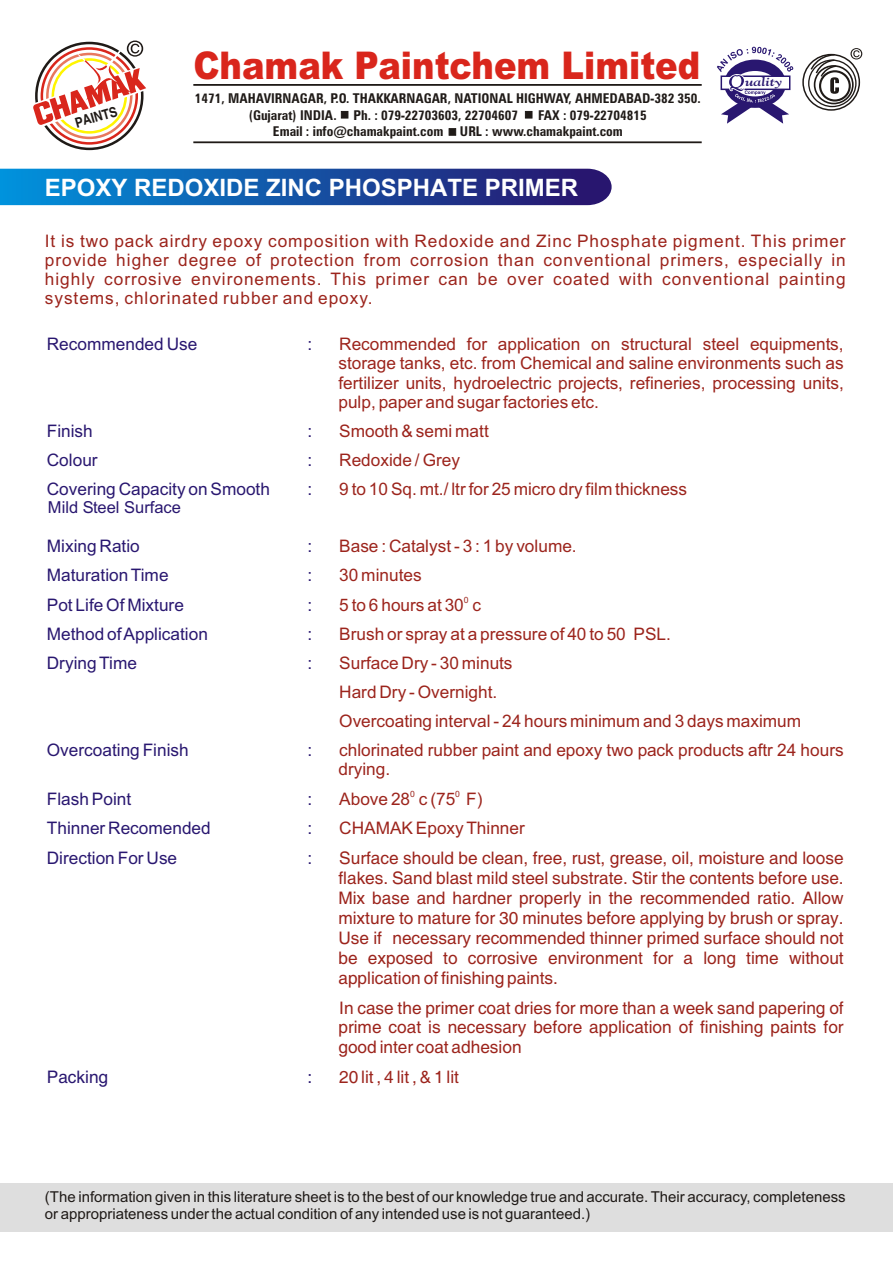
<style>
.page{position:relative;width:894px;height:1263px;background:#fff}
.page>*{position:absolute;margin:0;border:0;box-sizing:border-box;transform-origin:0 0}
.t1{font:900 38.25px "Arial";color:#d9261c;scale:.88 1}
.t2{font:700 24px "Arial";color:#fff}
.t3{font:17.25px/29px "Arial";color:#9c241c}
.t4{font:17.25px/20px "Helvetica";color:#9c241c;text-align:justify}
.t5{font:17.25px "Arial";color:#291770}
.t6{font:17.25px "Helvetica";color:#291770}
.t7{font:16.5px "Arial";color:#291770}
.t8{font:15px/16.8px "Arial";color:#1f1a17}
.t9{font:700 condensed 13.5px/16.2px "Zurich BT";color:#1f1a17}
.t10{font:italic 700 12.45px "Goudy Ol St BT";color:#291770;scale:1.28 1}
.t11{font:8.7px "Arial";color:#9c241c}
</style>
<div class="page">
<svg style="left:0;top:169px;width:612px;height:36px;background:#1653a4"></svg>
<div style="left:0;top:1183px;width:893px;height:48px;background:#dedede"></div>
<hr style="left:193px;top:84px;width:509px;height:2px;background:#1f1a17">
<hr style="left:193px;top:141px;width:509px;height:2px;background:#1f1a17">
<div style="left:449px;top:128px;width:7px;height:7px;background:#1f1a17;border:1px solid #1f1a17"></div>
<div style="left:525px;top:111px;width:7px;height:7px;background:#1f1a17"></div>
<div style="left:341px;top:111px;width:7px;height:7px;background:#1f1a17;border:1px solid #1f1a17"></div>
<svg style="left:802px;top:48px;width:60px;height:63px"></svg>
<svg style="left:717px;top:47px;width:76px;height:77px"></svg>
<svg style="left:33px;top:41px;width:113px;height:109px"></svg>
<h1 class="t1" style="left:193px;top:51px;width:578px">Chamak Paintchem Limited</h1>
<p class="t9" style="left:249px;top:92px;width:453px;text-indent:-54px">1471, MAHAVIRNAGAR, P.O. THAKKARNAGAR, NATIONAL HIGHWAY, AHMEDABAD-382 350. (Gujarat) INDIA. Ph. : 079-22703603, 22704607</p>
<p class="t9" style="left:273px;top:108px;width:375px;text-indent:265px">FAX : 079-22704815<br>Email : info@chamakpaint.com URL : www.chamakpaint.com</p>
<h2 class="t2" style="left:45px;top:178px;width:535px">EPOXY REDOXIDE ZINC PHOSPHATE PRIMER</h2>
<p class="t10" style="left:745px;top:77px;width:30px">uality</p>
<p class="t3" style="left:45px;top:232px;width:802px;line-height:19.2px;text-align:justify">It is two pack airdry epoxy composition with Redoxide and Zinc Phosphate pigment. This primer provide higher degree of protection from corrosion than conventional primers, especially in highly corrosive environements. This primer can be over coated with conventional painting systems, chlorinated rubber and epoxy.</p>
<p class="t5" style="left:47px;top:338px;width:152px">Recommended Use</p>
<p class="t5" style="left:307px;top:338px;width:6px">:</p>
<p class="t5" style="left:47px;top:424px;width:48px">Finish</p>
<p class="t5" style="left:307px;top:424px;width:6px">:</p>
<p class="t5" style="left:47px;top:453px;width:52px">Colour</p>
<p class="t5" style="left:307px;top:453px;width:6px">:</p>
<p class="t5" style="left:47px;top:482px;width:225px">Covering Capacity on Smooth</p>
<p class="t5" style="left:307px;top:482px;width:6px">:</p>
<p class="t7" style="left:48px;top:501px;width:135px">Mild Steel Surface</p>
<p class="t5" style="left:47px;top:540px;width:94px">Mixing Ratio</p>
<p class="t5" style="left:307px;top:540px;width:6px">:</p>
<p class="t5" style="left:47px;top:569px;width:123px">Maturation Time</p>
<p class="t5" style="left:307px;top:569px;width:6px">:</p>
<p class="t5" style="left:47px;top:599px;width:139px">Pot Life Of Mixture</p>
<p class="t5" style="left:307px;top:599px;width:6px">:</p>
<p class="t5" style="left:47px;top:628px;width:163px">Method of Application</p>
<p class="t5" style="left:307px;top:628px;width:6px">:</p>
<p class="t5" style="left:47px;top:657px;width:92px">Drying Time</p>
<p class="t5" style="left:307px;top:657px;width:6px">:</p>
<p class="t5" style="left:47px;top:743px;width:143px">Overcoating Finish</p>
<p class="t5" style="left:307px;top:743px;width:6px">:</p>
<p class="t5" style="left:47px;top:793px;width:86px">Flash Point</p>
<p class="t5" style="left:307px;top:793px;width:6px">:</p>
<p class="t5" style="left:47px;top:822px;width:165px">Thinner Recomended</p>
<p class="t5" style="left:307px;top:822px;width:6px">:</p>
<p class="t5" style="left:47px;top:851px;width:132px">Direction For Use</p>
<p class="t5" style="left:307px;top:851px;width:6px">:</p>
<p class="t6" style="left:47px;top:1071px;width:63px">Packing</p>
<p class="t6" style="left:307px;top:1071px;width:6px">:</p>
<p class="t3" style="left:338px;top:336px;width:507px;line-height:19.2px;text-align:justify">Recommended for application on structural steel equipments, storage tanks, etc. from Chemical and saline environments such as fertilizer units, hydroelectric projects, refineries, processing units, pulp, paper and sugar factories etc.</p>
<p class="t3" style="left:339px;top:418px;width:349px">Smooth &amp; semi matt<br>Redoxide / Grey<br>9 to 10 Sq. mt./ ltr for 25 micro dry film thickness</p>
<p class="t3" style="left:339px;top:534px;width:239px">Base : Catalyst - 3 : 1 by volume.<br>30 minutes</p>
<p class="t11" style="left:464px;top:597px;width:6px">0</p>
<p class="t3" style="left:339px;top:593px;width:506px">5 to 6 hours at 30 c<br>Brush or spray at a pressure of 40 to 50 PSL.<br>Surface Dry - 30 minuts<br>Hard Dry - Overnight.<br>Overcoating interval - 24 hours minimum and 3 days maximum chlorinated rubber paint and epoxy two pack products aftr 24 hours</p>
<p class="t3" style="left:338px;top:756px;width:53px">drying.</p>
<p class="t11" style="left:410px;top:790px;width:6px">0</p>
<p class="t11" style="left:455px;top:790px;width:6px">0</p>
<p class="t3" style="left:339px;top:786px;width:187px">Above 28 c (75 F)<br>CHAMAK Epoxy Thinner</p>
<p class="t4" style="left:338px;top:849px;width:507px">Surface should be clean, free, rust, grease, oil, moisture and loose flakes. Sand blast mild steel substrate. Stir the contents before use.<br>Mix base and hardner properly in the recommended ratio. Allow mixture to mature for 30 minutes before applying by brush or spray.<br>Use if necessary recommended thinner primed surface should not be exposed to corrosive environment for a long time without application of finishing paints.</p>
<p class="t4" style="left:338px;top:999px;width:507px">In case the primer coat dries for more than a week sand papering of prime coat is necessary before application of finishing paints for good inter coat adhesion</p>
<p class="t4" style="left:339px;top:1069px;width:121px">20 lit , 4 lit , &amp; 1 lit</p>
<p class="t8" style="left:45px;top:1190px;width:802px">(The information given in this literature sheet is to the best of our knowledge true and accurate. Their accuracy, completeness or appropriateness under the actual condition of any intended use is not guaranteed.)</p>
</div>
